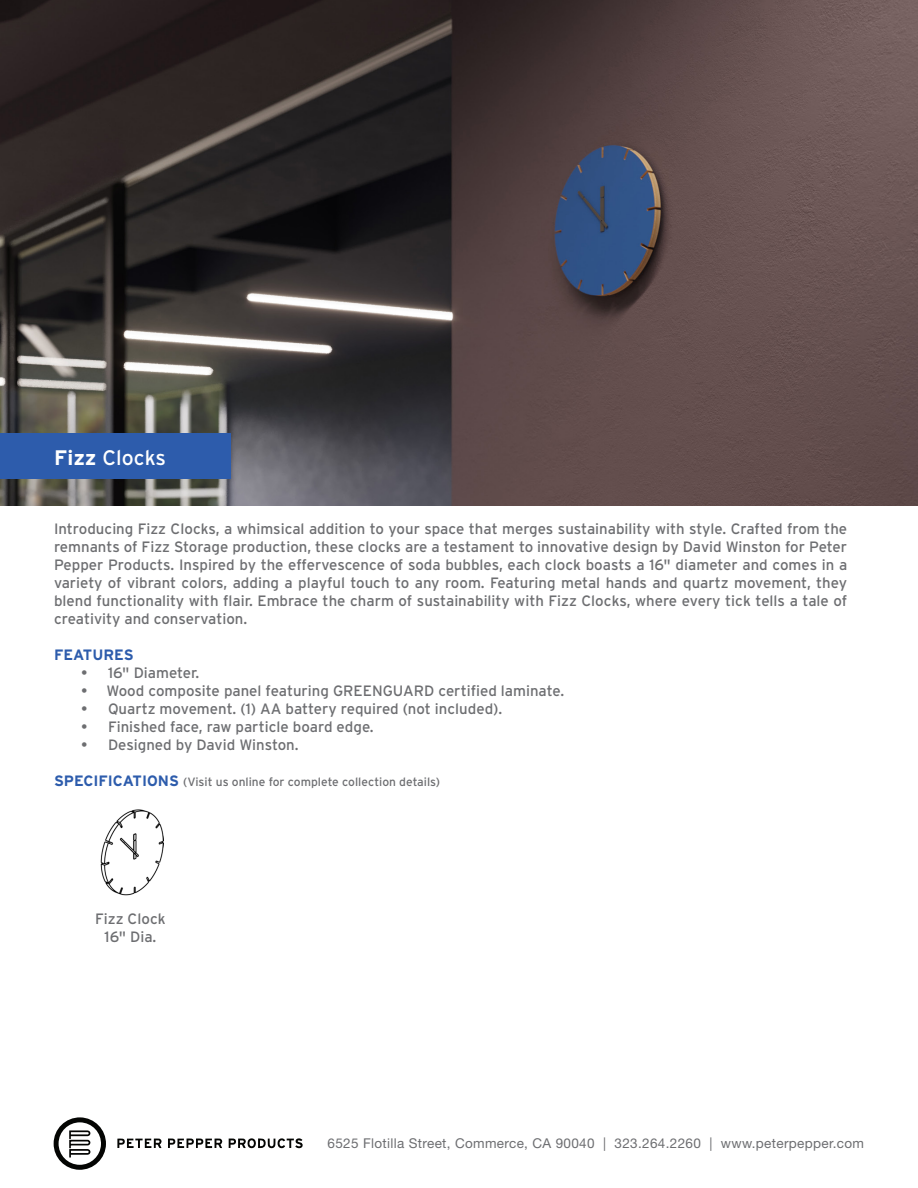
<style>
.page{position:relative;width:918px;height:1188px;background:#fff}
.page>*{position:absolute;margin:0;border:0;box-sizing:border-box;transform-origin:0 0}
.t1{font:21px "Interstate";color:#fff}
.t2{font:15px/18px "Interstate";color:#6d6e71;text-align:justify}
.t3{font:700 15px "Interstate";color:#2d5cac}
.t4{font:13.5px "Helvetica Neue LT Pro";letter-spacing:.025em;color:#6d6e71}
.t5{font:12px "Interstate";color:#6d6e71}
.s1{font-weight:700}
.s2{font-weight:700;font-size:15px;color:#2d5cac}
</style>
<div class="page">
<img style="left:0;top:0;width:918px;height:505px">
<svg style="left:168px;top:1139px;width:54px;height:9px"></svg>
<svg style="left:117px;top:1138px;width:45px;height:10px"></svg>
<svg style="left:229px;top:1138px;width:74px;height:11px"></svg>
<svg style="left:54px;top:1117px;width:52px;height:53px"></svg>
<img style="left:100px;top:810px;width:64px;height:86px">
<div style="left:0;top:434px;width:230px;height:45px;background:#2d5cac"></div>
<p class="t1" style="left:54px;top:446px;width:113px"><span class="s1">Fizz</span> Clocks</p>
<p class="t2" style="left:54px;top:520px;width:795px">Introducing Fizz Clocks, a whimsical addition to your space that merges sustainability with style. Crafted from the remnants of Fizz Storage production, these clocks are a testament to innovative design by David Winston for Peter Pepper Products. Inspired by the effervescence of soda bubbles, each clock boasts a 16" diameter and comes in a variety of vibrant colors, adding a playful touch to any room. Featuring metal hands and quartz movement, they blend functionality with flair. Embrace the charm of sustainability with Fizz Clocks, where every tick tells a tale of creativity and conservation.</p>
<p class="t3" style="left:54px;top:646px;width:81px">FEATURES</p>
<p class="t2" style="left:81px;top:664px;width:120px">• 16" Diameter.</p>
<p class="t2" style="left:81px;top:682px;width:485px">• Wood composite panel featuring GREENGUARD certified laminate.</p>
<p class="t2" style="left:81px;top:700px;width:423px">• Quartz movement. (1) AA battery required (not included).</p>
<p class="t2" style="left:81px;top:718px;width:294px">• Finished face, raw particle board edge.</p>
<p class="t2" style="left:81px;top:736px;width:219px">• Designed by David Winston.</p>
<p class="t5" style="left:54px;top:775px;width:388px"><span class="s2">SPECIFICATIONS</span> (Visit us online for complete collection details)</p>
<p class="t2" style="left:95px;top:910px;width:72px">Fizz Clock</p>
<p class="t2" style="left:105px;top:928px;width:53px">16" Dia.</p>
<p class="t4" style="left:328px;top:1135px;width:538px">6525 Flotilla Street, Commerce, CA 90040 | 323.264.2260 | www.peterpepper.com</p>
</div>
